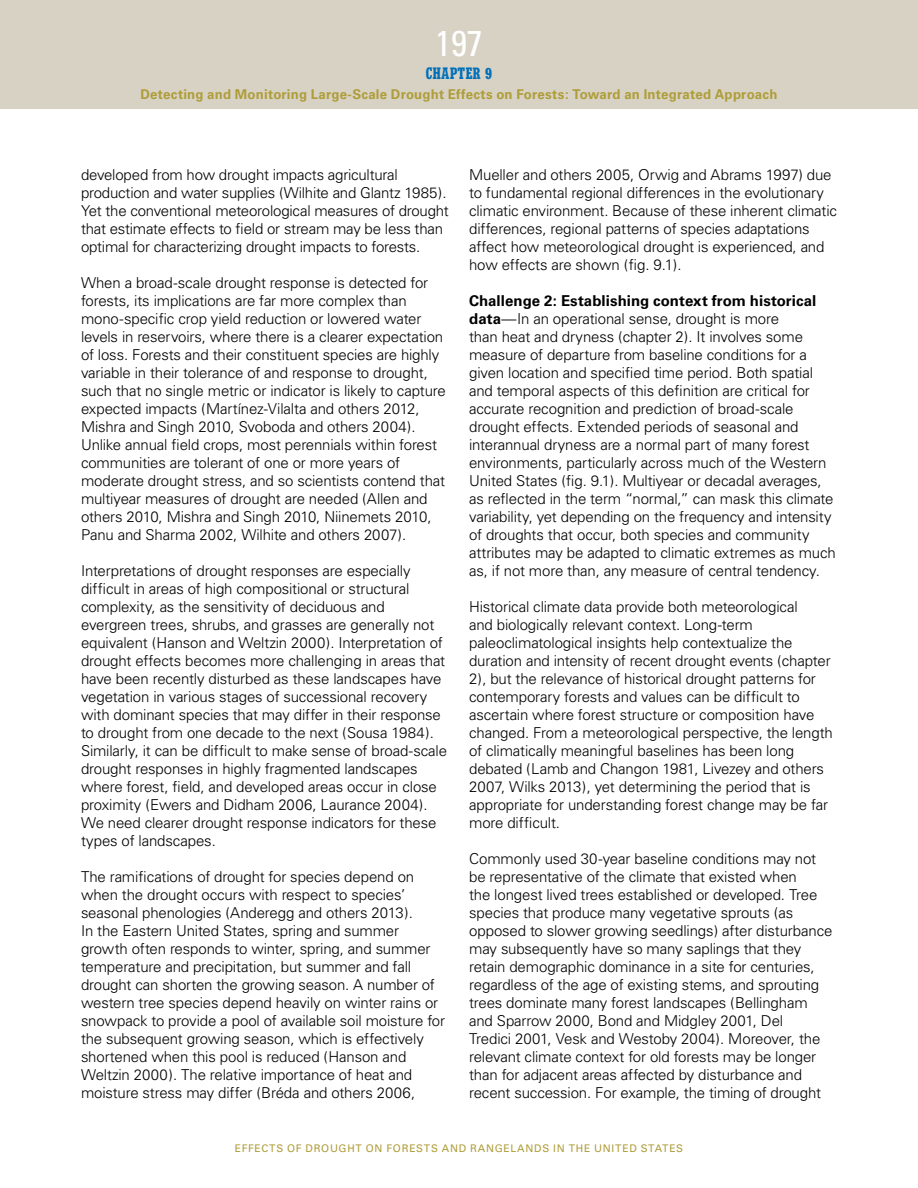
<style>
.page{position:relative;width:918px;height:1188px;background:#fff}
.page>*{position:absolute;margin:0;border:0;box-sizing:border-box;transform-origin:0 0}
.t1{font:condensed 36px "Univers";color:#fff}
.t2{font:16.5px "Cutright WF";color:#0070b9}
.text{font:300 15px/18px "Univers";letter-spacing:-.01em;color:#000}
.t3{font:700 13.5px "Univers";letter-spacing:.015em;color:#ae9d38}
.t4{font:10.5px "Univers";letter-spacing:.075em;color:#ae9d38}
.s1{font-weight:700}
</style>
<div class="page">
<div style="left:0;top:0;width:918px;height:109px;background:#d8d2c5"></div>
<h1 class="t1" style="left:435px;top:20px;width:49px">197</h1>
<p class="t2" style="left:426px;top:65px;width:68px">CHAPTER 9</p>
<p class="t3" style="left:140px;top:86px;width:639px">Detecting and Monitoring Large-Scale Drought Effects on Forests: Toward an Integrated Approach</p>
<p class="text" style="left:81px;top:166px;width:369px">developed from how drought impacts agricultural production and water supplies (Wilhite and Glantz 1985).<br>Yet the conventional meteorological measures of drought that estimate effects to field or stream may be less than optimal for characterizing drought impacts to forests.</p>
<p class="text" style="left:81px;top:274px;width:366px">When a broad-scale drought response is detected for forests, its implications are far more complex than mono-specific crop yield reduction or lowered water levels in reservoirs, where there is a clearer expectation of loss. Forests and their constituent species are highly variable in their tolerance of and response to drought, such that no single metric or indicator is likely to capture expected impacts (Martínez-Vilalta and others 2012, Mishra and Singh 2010, Svoboda and others 2004).<br>Unlike annual field crops, most perennials within forest communities are tolerant of one or more years of moderate drought stress, and so scientists contend that multiyear measures of drought are needed (Allen and others 2010, Mishra and Singh 2010, Niinemets 2010, Panu and Sharma 2002, Wilhite and others 2007).</p>
<p class="text" style="left:81px;top:562px;width:368px">Interpretations of drought responses are especially difficult in areas of high compositional or structural complexity, as the sensitivity of deciduous and evergreen trees, shrubs, and grasses are generally not equivalent (Hanson and Weltzin 2000). Interpretation of drought effects becomes more challenging in areas that have been recently disturbed as these landscapes have vegetation in various stages of successional recovery with dominant species that may differ in their response to drought from one decade to the next (Sousa 1984).<br>Similarly, it can be difficult to make sense of broad-scale drought responses in highly fragmented landscapes where forest, field, and developed areas occur in close proximity (Ewers and Didham 2006, Laurance 2004).<br>We need clearer drought response indicators for these types of landscapes.</p>
<p class="text" style="left:81px;top:868px;width:366px">The ramifications of drought for species depend on when the drought occurs with respect to species’ seasonal phenologies (Anderegg and others 2013).<br>In the Eastern United States, spring and summer growth often responds to winter, spring, and summer temperature and precipitation, but summer and fall drought can shorten the growing season. A number of western tree species depend heavily on winter rains or snowpack to provide a pool of available soil moisture for the subsequent growing season, which is effectively shortened when this pool is reduced (Hanson and Weltzin 2000). The relative importance of heat and moisture stress may differ (Bréda and others 2006,</p>
<p class="text" style="left:469px;top:166px;width:369px">Mueller and others 2005, Orwig and Abrams 1997) due to fundamental regional differences in the evolutionary climatic environment. Because of these inherent climatic differences, regional patterns of species adaptations affect how meteorological drought is experienced, and how effects are shown (fig. 9.1).</p>
<p class="text" style="left:469px;top:292px;width:368px"><span class="s1">Challenge 2: Establishing context from historical data</span>—In an operational sense, drought is more<br>than heat and dryness (chapter 2). It involves some measure of departure from baseline conditions for a given location and specified time period. Both spatial and temporal aspects of this definition are critical for accurate recognition and prediction of broad-scale drought effects. Extended periods of seasonal and interannual dryness are a normal part of many forest environments, particularly across much of the Western United States (fig. 9.1). Multiyear or decadal averages, as reflected in the term “normal,” can mask this climate variability, yet depending on the frequency and intensity of droughts that occur, both species and community attributes may be adapted to climatic extremes as much as, if not more than, any measure of central tendency.</p>
<p class="text" style="left:469px;top:598px;width:365px">Historical climate data provide both meteorological<br>and biologically relevant context. Long-term paleoclimatological insights help contextualize the duration and intensity of recent drought events (chapter 2), but the relevance of historical drought patterns for contemporary forests and values can be difficult to ascertain where forest structure or composition have changed. From a meteorological perspective, the length of climatically meaningful baselines has been long debated (Lamb and Changon 1981, Livezey and others 2007, Wilks 2013), yet determining the period that is appropriate for understanding forest change may be far more difficult.</p>
<p class="text" style="left:469px;top:850px;width:365px">Commonly used 30-year baseline conditions may not be representative of the climate that existed when<br>the longest lived trees established or developed. Tree species that produce many vegetative sprouts (as opposed to slower growing seedlings) after disturbance may subsequently have so many saplings that they retain demographic dominance in a site for centuries, regardless of the age of existing stems, and sprouting trees dominate many forest landscapes (Bellingham and Sparrow 2000, Bond and Midgley 2001, Del<br>Tredici 2001, Vesk and Westoby 2004). Moreover, the relevant climate context for old forests may be longer than for adjacent areas affected by disturbance and recent succession. For example, the timing of drought</p>
<p class="t4" style="left:235px;top:1142px;width:450px">EFFECTS OF DROUGHT ON FORESTS AND RANGELANDS IN THE UNITED STATES</p>
</div>
